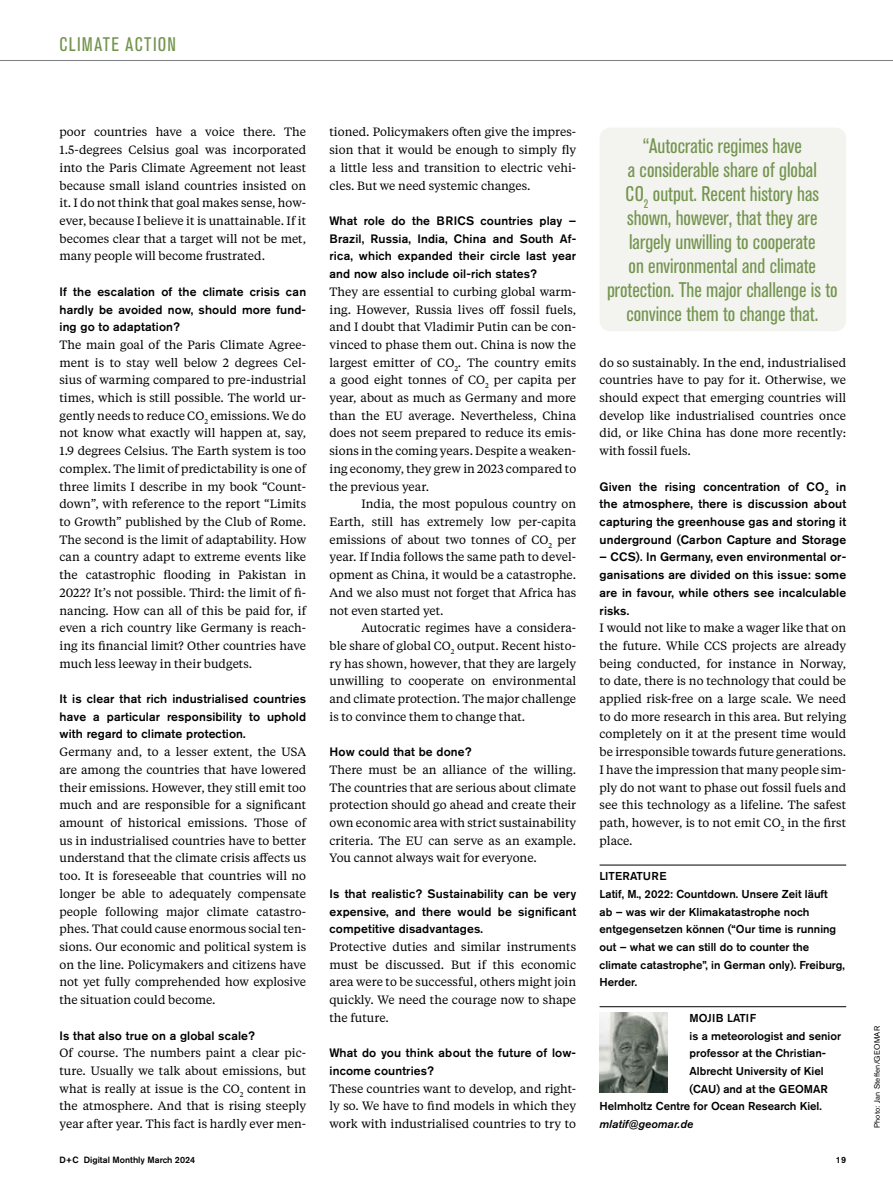
<style>
.page{position:relative;width:893px;height:1191px;background:#fff}
.page>*{position:absolute;margin:0;border:0;box-sizing:border-box;transform-origin:0 0}
.t1{font:condensed 21px/24px "Akzidenz Grotesk BE";color:#74944f;text-align:center}
.t2{font:condensed 19.5px "Akzidenz Grotesk BE";letter-spacing:.065em;color:#74944f}
.t3{font:500 12.15px/17.7px "Akzidenz Grotesk BE";letter-spacing:.01em;color:#000;text-align:justify}
.t4{font:12px/17.7px "Tiempos Text";color:#000;text-align:justify}
.t5{font:500 11.4px/17.7px "Akzidenz Grotesk BE";color:#000}
.t6{font:italic 500 11.4px "Akzidenz Grotesk BE";color:#000}
.t7{font:500 9px "Akzidenz Grotesk BE";color:#000}
.t8{font:7.8px "Akzidenz Grotesk BE";letter-spacing:.02em;color:#000}
</style>
<div class="page">
<hr style="left:0;top:60px;width:893px;height:1px;background:#808285">
<hr style="left:600px;top:864px;width:246px;height:1px;background:#000">
<hr style="left:600px;top:1006px;width:246px;height:1px;background:#000">
<img style="left:600px;top:1013px;width:67px;height:79px">
<div style="left:600px;top:128px;width:246px;height:203px;background:#f3f4ef;border-radius:11px"></div>
<h2 class="t2" style="left:60px;top:33px;width:118px">CLIMATE ACTION</h2>
<p class="t4" style="left:60px;top:123px;width:248px">poor countries have a voice there. The 1.5-degrees Celsius goal was incorporated into the Paris Climate Agreement not least because small island countries insisted on it. I do not think that goal makes sense, how&shy;ever, because I believe it is unattainable. If it becomes clear that a target will not be met, many people will become frustrated.</p>
<p class="t3" style="left:60px;top:282px;width:248px">If the escalation of the climate crisis can hardly be avoided now, should more fund&shy;ing go to adaptation?</p>
<p class="t4" style="left:60px;top:335px;width:248px">The main goal of the Paris Climate Agree&shy;ment is to stay well below 2 degrees Cel&shy;sius of warming compared to pre-industrial times, which is still possible. The world ur&shy;gently needs to reduce CO<sub>2</sub> emissions. We do not know what exactly will happen at, say, 1.9 degrees Celsius. The Earth system is too complex. The limit of predictability is one of three limits I describe in my book “Count&shy;down”, with reference to the report “Limits to Growth” published by the Club of Rome.<br>The second is the limit of adaptability. How can a country adapt to extreme events like the catastrophic flooding in Pakistan in 2022? It’s not possible. Third: the limit of fi&shy;nancing. How can all of this be paid for, if even a rich country like Germany is reach&shy;ing its financial limit? Other countries have much less leeway in their budgets.</p>
<p class="t3" style="left:60px;top:689px;width:248px">It is clear that rich industrialised countries have a particular responsibility to uphold with regard to climate protection.</p>
<p class="t4" style="left:60px;top:742px;width:248px">Germany and, to a lesser extent, the USA are among the countries that have lowered their emissions. However, they still emit too much and are responsible for a significant amount of historical emissions. Those of us in industrialised countries have to better understand that the climate crisis affects us too. It is foreseeable that countries will no longer be able to adequately compensate people following major climate catastro&shy;phes. That could cause enormous social ten&shy;sions. Our economic and political system is on the line. Policymakers and citizens have not yet fully comprehended how explosive the situation could become.</p>
<p class="t3" style="left:60px;top:1026px;width:197px">Is that also true on a global scale?</p>
<p class="t4" style="left:60px;top:1043px;width:248px">Of course. The numbers paint a clear pic&shy;ture. Usually we talk about emissions, but what is really at issue is the CO<sub>2</sub> content in the atmosphere. And that is rising steeply year after year. This fact is hardly ever men-</p>
<p class="t4" style="left:330px;top:123px;width:248px">tioned. Policymakers often give the impres&shy;sion that it would be enough to simply fly a little less and transition to electric vehi&shy;cles. But we need systemic changes.</p>
<p class="t3" style="left:330px;top:212px;width:248px">What role do the BRICS countries play – Brazil, Russia, India, China and South Af&shy;rica, which expanded their circle last year and now also include oil-rich states?</p>
<p class="t4" style="left:330px;top:282px;width:248px">They are essential to curbing global warm&shy;ing. However, Russia lives off fossil fuels, and I doubt that Vladimir Putin can be con&shy;vinced to phase them out. China is now the largest emitter of CO<sub>2</sub>. The country emits a good eight tonnes of CO<sub>2</sub> per capita per year, about as much as Germany and more than the EU average. Nevertheless, China does not seem prepared to reduce its emis&shy;sions in the coming years. Despite a weaken&shy;ing economy, they grew in 2023 compared to the previous year.</p>
<p class="t4" style="left:330px;top:494px;width:248px;text-indent:32px">India, the most populous country on Earth, still has extremely low per-capita emissions of about two tonnes of CO<sub>2</sub> per year. If India follows the same path to devel&shy;opment as China, it would be a catastrophe.<br>And we also must not forget that Africa has not even started yet.</p>
<p class="t4" style="left:330px;top:618px;width:248px;text-indent:32px">Autocratic regimes have a considera&shy;ble share of global CO<sub>2</sub> output. Recent histo&shy;ry has shown, however, that they are largely unwilling to cooperate on environmental and climate protection. The major challenge is to convince them to change that.</p>
<p class="t3" style="left:330px;top:743px;width:144px">How could that be done?</p>
<p class="t4" style="left:330px;top:760px;width:248px">There must be an alliance of the willing.<br>The countries that are serious about climate protection should go ahead and create their own economic area with strict sustainability criteria. The EU can serve as an example.<br>You cannot always wait for everyone.</p>
<p class="t3" style="left:330px;top:884px;width:248px">Is that realistic? Sustainability can be very expensive, and there would be significant competitive disadvantages.</p>
<p class="t4" style="left:330px;top:937px;width:248px">Protective duties and similar instruments must be discussed. But if this economic area were to be successful, others might join quickly. We need the courage now to shape the future.</p>
<p class="t3" style="left:330px;top:1043px;width:248px">What do you think about the future of low&shy;income countries?</p>
<p class="t4" style="left:330px;top:1079px;width:248px">These countries want to develop, and right&shy;ly so. We have to find models in which they work with industrialised countries to try to</p>
<p class="t1" style="left:607px;top:134px;width:232px">“Autocratic regimes have<br>a considerable share of global<br>CO<sub>2</sub> output. Recent history has shown, however, that they are largely unwilling to cooperate<br>on environmental and climate protection. The major challenge is to convince them to change that.</p>
<p class="t4" style="left:600px;top:353px;width:248px">do so sustainably. In the end, industrialised countries have to pay for it. Otherwise, we should expect that emerging countries will develop like industrialised countries once did, or like China has done more recently: with fossil fuels.</p>
<p class="t3" style="left:600px;top:477px;width:248px">Given the rising concentration of CO<sub>2</sub> in the atmosphere, there is discussion about capturing the greenhouse gas and storing it underground (Carbon Capture and Storage</p>
<p class="t3" style="left:600px;top:548px;width:248px">– CCS). In Germany, even environmental or&shy;ganisations are divided on this issue: some are in favour, while others see incalculable risks.</p>
<p class="t4" style="left:600px;top:618px;width:248px">I would not like to make a wager like that on the future. While CCS projects are already being conducted, for instance in Norway, to date, there is no technology that could be applied risk-free on a large scale. We need to do more research in this area. But relying completely on it at the present time would be irresponsible towards future generations.<br>I have the impression that many people sim&shy;ply do not want to phase out fossil fuels and see this technology as a lifeline. The safest path, however, is to not emit CO<sub>2</sub> in the first place.</p>
<p class="t5" style="left:600px;top:867px;width:247px">LITERATURE<br>Latif, M., 2022: Countdown. Unsere Zeit läuft<br>ab – was wir der Klimakatastrophe noch entgegensetzen können (“Our time is running out – what we can still do to counter the climate catastrophe”, in German only). Freiburg, Herder.</p>
<p class="t5" style="left:690px;top:1008px;width:68px">MOJIB LATIF</p>
<p class="t5" style="left:690px;top:1026px;width:153px">is a meteorologist and senior</p>
<p class="t5" style="left:690px;top:1044px;width:138px">professor at the Christian-</p>
<p class="t5" style="left:690px;top:1061px;width:136px">Albrecht University of Kiel</p>
<p class="t5" style="left:690px;top:1079px;width:140px">(CAU) and at the GEOMAR</p>
<p class="t5" style="left:600px;top:1097px;width:224px">Helmholtz Centre for Ocean Research Kiel.</p>
<p class="t6" style="left:600px;top:1117px;width:95px">mlatif@geomar.de</p>
<p class="t7" style="left:60px;top:1154px;width:137px">D+C Digital Monthly March 2024</p>
<p class="t7" style="left:836px;top:1154px;width:12px">19</p>
<p class="t8" style="left:872px;top:1128px;width:103px;rotate:-90deg">Photo: Jan Steffen/GEOMAR</p>
</div>
